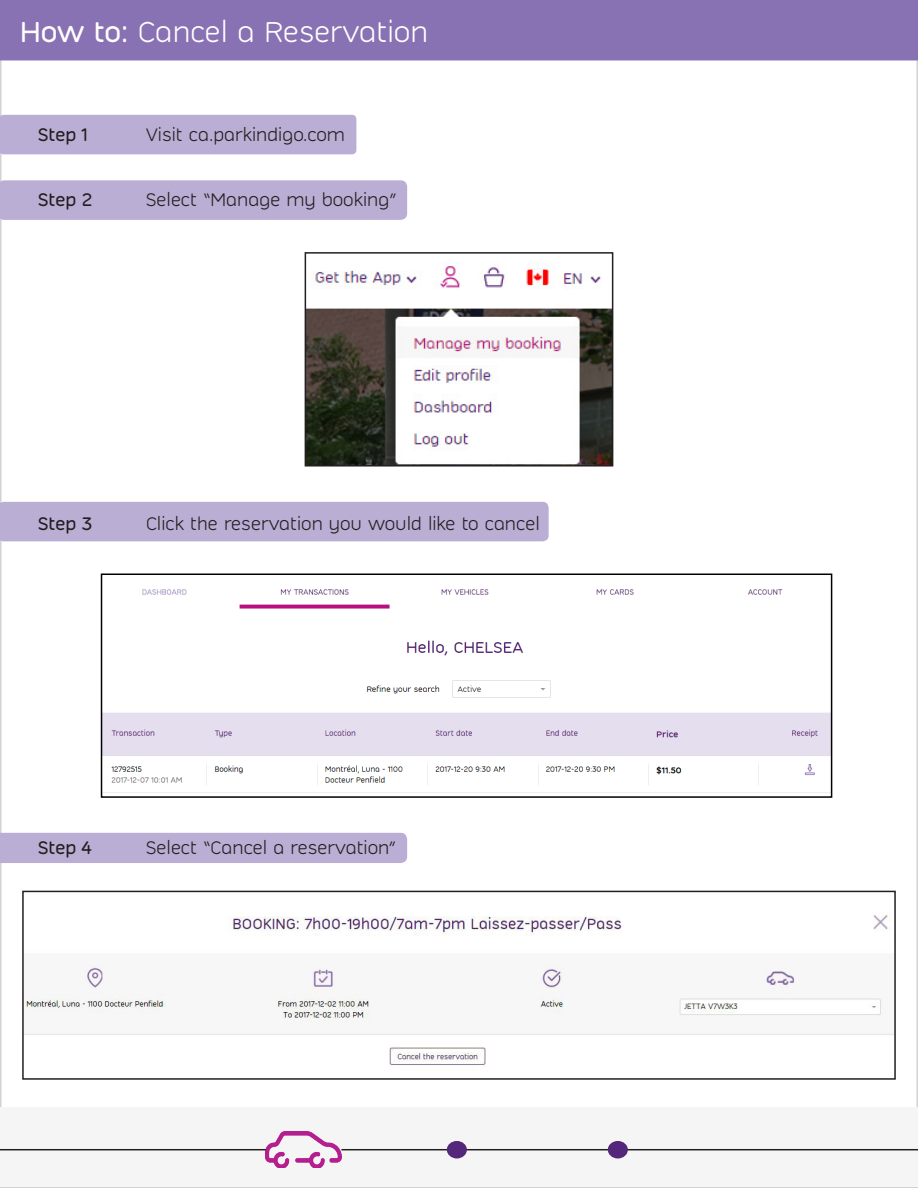
<style>
.page{position:relative;width:918px;height:1188px;background:#fff}
.page>*{position:absolute;margin:0;border:0;box-sizing:border-box;transform-origin:0 0}
.t1{font:300 28.5px "Indigo Sans";color:#fff}
.t2{font:300 18px "Indigo Sans";color:#231f20}
.t3{font:18px "Indigo Sans";color:#231f20}
.s1{font-weight:400}
</style>
<div class="page">
<div style="left:0;top:0;width:918px;height:60px;background:#8972b3"></div>
<div style="left:0;top:1107px;width:918px;height:80px;background:#f5f5f6"></div>
<img style="left:308px;top:263px;width:302px;height:201px">
<div style="left:305px;top:252px;width:308px;height:215px;border:2px solid #231f20"></div>
<div style="left:0;top:115px;width:356px;height:39px;background:#bbaed4;border-radius:4px"></div>
<div style="left:0;top:180px;width:407px;height:40px;background:#bbaed4"></div>
<div style="left:0;top:502px;width:549px;height:39px;background:#bbaed4"></div>
<img style="left:25px;top:915px;width:868px;height:150px">
<div style="left:22px;top:891px;width:874px;height:189px;border:2px solid #231f20"></div>
<img style="left:266px;top:1132px;width:75px;height:36px">
<hr style="left:341px;top:1149px;width:577px;height:1px;background:#231f20">
<hr style="left:0;top:1149px;width:266px;height:1px;background:#231f20">
<div style="left:447px;top:1141px;width:20px;height:17px;background:#55277b;border-radius:50%"></div>
<div style="left:608px;top:1141px;width:20px;height:17px;background:#55277b;border-radius:50%"></div>
<img style="left:104px;top:589px;width:725px;height:204px">
<div style="left:101px;top:574px;width:731px;height:224px;border:2px solid #000"></div>
<div style="left:0;top:833px;width:407px;height:30px;background:#bbaed4"></div>
<h1 class="t1" style="left:20px;top:15px;width:410px"><span class="s1">How to:</span> Cancel a Reservation</h1>
<p class="t3" style="left:38px;top:123px;width:52px">Step 1</p>
<p class="t2" style="left:146px;top:123px;width:201px">Visit ca.parkindigo.com</p>
<p class="t3" style="left:38px;top:188px;width:56px">Step 2</p>
<p class="t2" style="left:146px;top:188px;width:253px">Select “Manage my booking”</p>
<p class="t3" style="left:38px;top:512px;width:56px">Step 3</p>
<p class="t2" style="left:146px;top:512px;width:396px">Click the reservation you would like to cancel</p>
<p class="t3" style="left:38px;top:836px;width:56px">Step 4</p>
<p class="t2" style="left:146px;top:836px;width:252px">Select “Cancel a reservation”</p>
</div>
